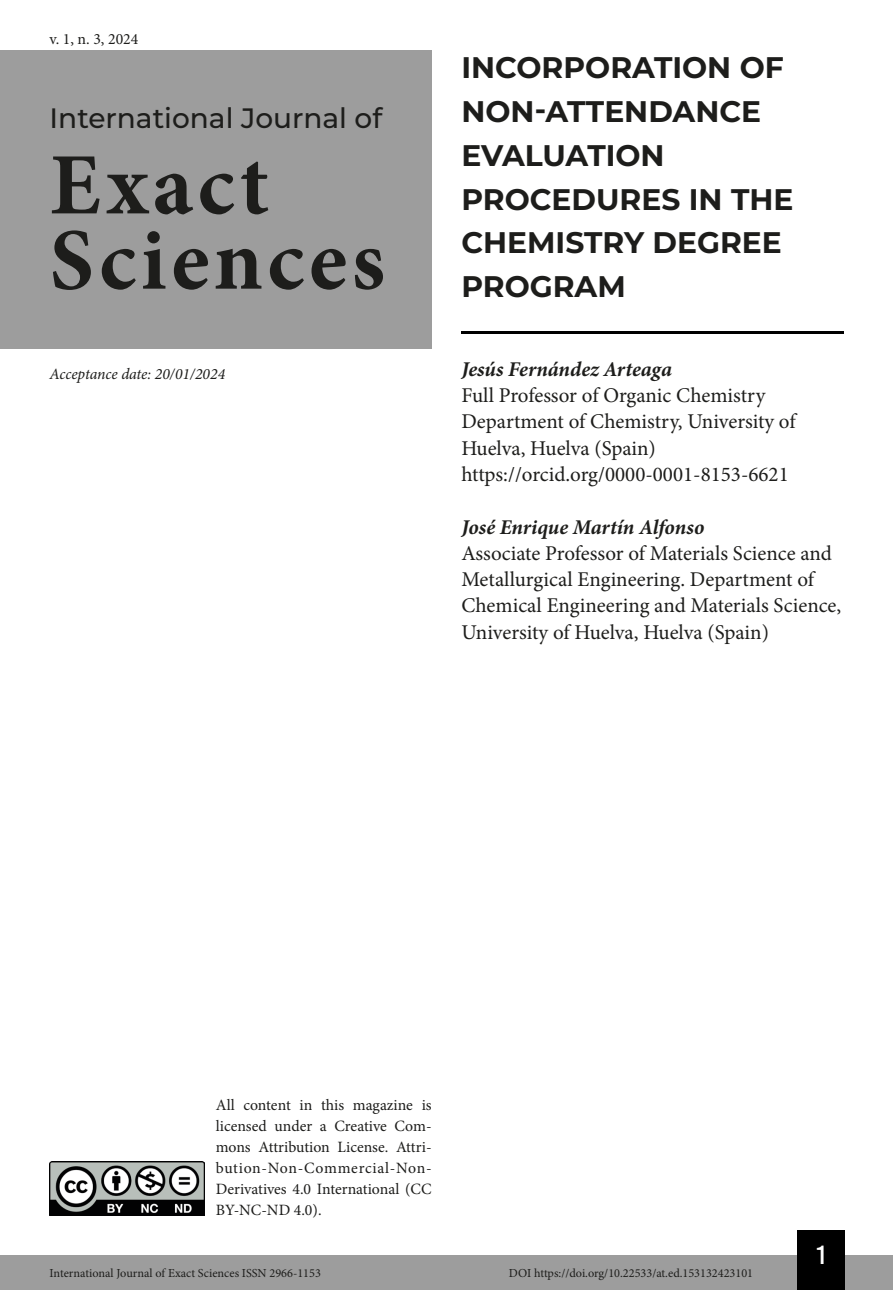
<style>
.page{position:relative;width:893px;height:1290px;background:#fff}
.page>*{position:absolute;margin:0;border:0;box-sizing:border-box;transform-origin:0 0}
.t1{font:700 87.5px/75.2px "Minion Pro";letter-spacing:.05em;color:#1d1d1b}
.Título_Artigo{font:700 29.75px/43.8px "Montserrat";color:#1d1d1b}
.t2{font:500 28px "Montserrat";color:#1d1d1b}
.t3{font:26.25px "Bebas Kai";color:#fff}
.Infos_autor{font:21px/26.2px "Minion Pro";color:#1d1d1b}
.NOME_AUTOR{font:italic 700 21px "Minion Pro";letter-spacing:-.005em;color:#1d1d1b}
.t4{font:15.75px/21px "Minion Pro";color:#1d1d1b;text-align:justify}
.v__n___Ano{font:italic 15.75px "Minion Pro";letter-spacing:-.005em;color:#1d1d1b}
.t5{font:12.25px "Minion Pro";color:#1d1d1b}
</style>
<div class="page">
<div style="left:0;top:1255px;width:893px;height:35px;background:#9d9d9d"></div>
<div style="left:797px;top:1230px;width:48px;height:60px;background:#000"></div>
<img style="left:50px;top:1161px;width:154px;height:54px">
<div style="left:0;top:50px;width:432px;height:298px;background:#9d9d9d"></div>
<hr style="left:461px;top:331px;width:382px;height:3px;background:#000">
<p class="t4" style="left:50px;top:28px;width:90px">v. 1, n. 3, 2024</p>
<h3 class="t2" style="left:50px;top:99px;width:334px">International Journal of</h3>
<h1 class="t1" style="left:50px;top:147px;width:337px">Exact<br>Sciences</h1>
<p class="v__n___Ano" style="left:50px;top:363px;width:177px">Acceptance date: 20/01/2024</p>
<p class="Título_Artigo" style="left:461px;top:44px;width:334px">INCORPORATION OF<br>NON-ATTENDANCE<br>EVALUATION<br>PROCEDURES IN THE<br>CHEMISTRY DEGREE<br>PROGRAM</p>
<p class="NOME_AUTOR" style="left:461px;top:354px;width:212px">Jesús Fernández Arteaga</p>
<p class="Infos_autor" style="left:461px;top:382px;width:305px">Full Professor of Organic Chemistry</p>
<p class="Infos_autor" style="left:461px;top:409px;width:336px">Department of Chemistry, University of<br>Huelva, Huelva (Spain)</p>
<p class="Infos_autor" style="left:461px;top:461px;width:329px">https://orcid.org/0000-0001-8153-6621</p>
<p class="NOME_AUTOR" style="left:461px;top:512px;width:245px">José Enrique Martín Alfonso</p>
<p class="Infos_autor" style="left:461px;top:540px;width:381px">Associate Professor of Materials Science and Metallurgical Engineering. Department of Chemical Engineering and Materials Science, University of Huelva, Huelva (Spain)</p>
<p class="t4" style="left:216px;top:1095px;width:217px">All content in this magazine is licensed under a Creative Com&shy;mons Attribution License. Attri&shy;bution-Non-Commercial-Non-Derivatives 4.0 International (CC BY-NC-ND 4.0).</p>
<p class="t3" style="left:817px;top:1241px;width:10px">1</p>
<p class="t5" style="left:50px;top:1265px;width:273px">International Journal of Exact Sciences ISSN 2966-1153</p>
<p class="t5" style="left:509px;top:1265px;width:246px">DOI https://doi.org/10.22533/at.ed.153132423101</p>
</div>
